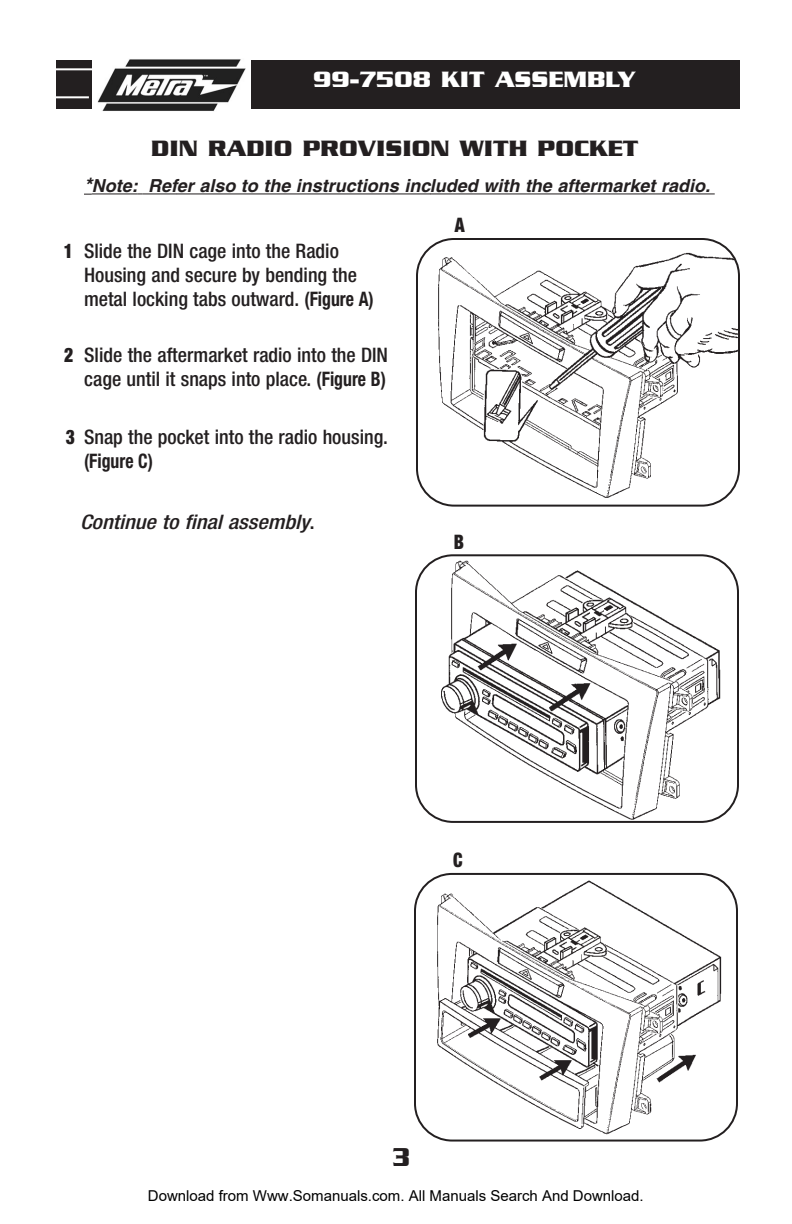
<style>
.page{position:relative;width:792px;height:1224px;background:#fff}
.page>*{position:absolute;margin:0;border:0;box-sizing:border-box;transform-origin:0 0}
.t1{font:700 28px "Serpentine";color:#231f20;scale:.87 1}
.t2{font:700 24px "Serpentine";color:#231f20}
.t3{font:700 24px "Serpentine";color:#fff}
.t4{font:500 condensed 20px/24px "Helvetica Neue";color:#231f20}
.t5{font:italic 500 condensed 20px "Helvetica Neue";color:#231f20;scale:1.12 1}
.t6{font:700 condensed 20px "Helvetica Neue";color:#231f20;scale:.89 1}
.t7{font:900 condensed 20px "Helvetica Neue";color:#231f20;scale:.89 1}
.t8{font:italic 700 18px "Helvetica";color:#231f20}
.t9{font:15px "Arial";color:#000}
.s1{font-size:20px}
.s2{font-weight:700}
.s3{font-style:normal}
</style>
<div class="page">
<div style="left:56px;top:60px;width:684px;height:48px;background:#231f20"></div>
<div style="left:93px;top:37px;width:158px;height:89px;background:#fff"></div>
<img style="left:97px;top:59px;width:148px;height:52px">
<hr style="left:0;top:96px;width:89px;height:2px;background:#fff">
<hr style="left:0;top:68px;width:92px;height:2px;background:#fff">
<svg style="left:416px;top:238px;width:324px;height:269px"></svg>
<svg style="left:415px;top:554px;width:324px;height:269px"></svg>
<svg style="left:414px;top:873px;width:324px;height:269px"></svg>
<hr style="left:92px;top:193px;width:46px;height:1px;background:#231f20">
<hr style="left:143px;top:193px;width:34px;height:1px;background:#231f20">
<hr style="left:177px;top:193px;width:253px;height:1px;background:#231f20">
<hr style="left:430px;top:193px;width:285px;height:1px;background:#231f20">
<p class="t3" style="left:313px;top:71px;width:324px">99-7508 KIT ASSEMBLY</p>
<p class="t2" style="left:151px;top:141px;width:489px">DIN RADIO PROVISION WITH POCKET</p>
<p class="t8" style="left:84px;top:179px;width:628px"><span class="s1">*</span>Note: Refer also to the instructions included with the aftermarket radio.</p>
<p class="t7" style="left:64px;top:243px;width:12px">1</p>
<p class="t4" style="left:84px;top:240px;width:291px">Slide the DIN cage into the Radio<br>Housing and secure by bending the metal locking tabs outward. <span class="s2">(Figure A)</span></p>
<p class="t7" style="left:64px;top:348px;width:12px">2</p>
<p class="t4" style="left:84px;top:345px;width:305px">Slide the aftermarket radio into the DIN cage until it snaps into place. <span class="s2">(Figure B)</span></p>
<p class="t7" style="left:66px;top:430px;width:12px">3</p>
<p class="t4" style="left:84px;top:427px;width:305px">Snap the pocket into the radio housing.</p>
<p class="t6" style="left:84px;top:454px;width:79px">(Figure C)</p>
<p class="t5" style="left:80px;top:515px;width:211px">Continue to final assembly<span class="s3">.</span></p>
<p class="t7" style="left:455px;top:218px;width:13px">A</p>
<p class="t7" style="left:454px;top:534px;width:13px">B</p>
<p class="t7" style="left:453px;top:853px;width:12px">C</p>
<h1 class="t1" style="left:393px;top:1148px;width:21px">3</h1>
<p class="t9" style="left:148px;top:1187px;width:497px">Download from Www.Somanuals.com. All Manuals Search And Download.</p>
</div>
